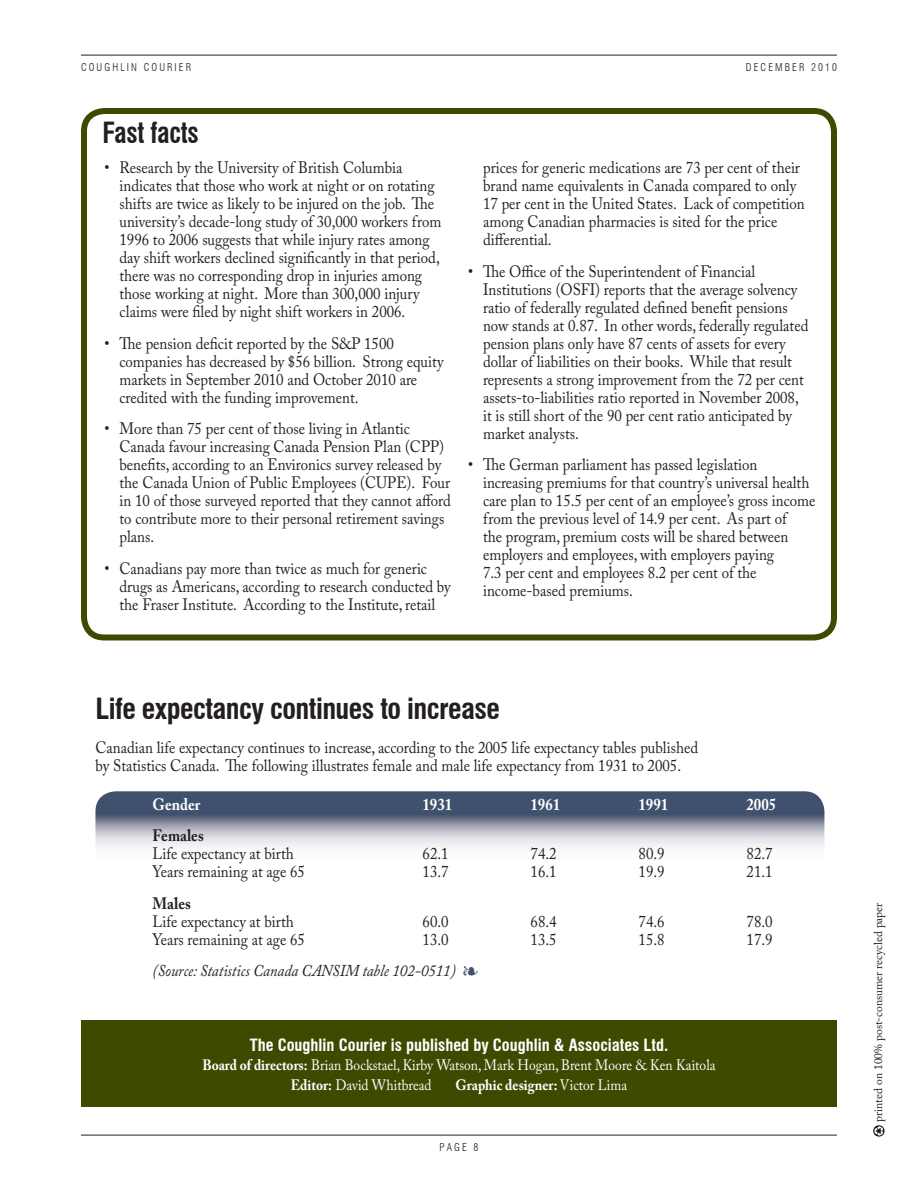
<style>
.page{position:relative;width:918px;height:1188px;background:#fff}
.page>*{position:absolute;margin:0;border:0;box-sizing:border-box;transform-origin:0 0}
.t1{font:700 condensed 28.5px "Swiss 721 BT";letter-spacing:-.02em;color:#231f20}
.t2{font:700 condensed 28.5px "Swiss 721 BT";letter-spacing:-.02em;color:#231f20;scale:.9 1}
.t3{font:16.5px/18px "Adobe Caslon Pro";color:#231f20;scale:.9 1}
.t4{font:700 condensed 16.5px "Swiss 721 BT";color:#fff}
.t5{font:italic 16.5px "Adobe Caslon Pro";color:#231f20;scale:.9 1}
.t6{font:700 16.5px "Adobe Caslon Pro";color:#fff;scale:.9 1}
.t7{font:700 16.5px "Adobe Caslon Pro";color:#231f20;scale:.9 1}
.t8{font:15px/19.5px "Adobe Caslon Pro";color:#fff;scale:.9 1}
.t9{font:700 15px "Adobe Caslon Pro";color:#fff;scale:.9 1}
.t10{font:11.55px "Adobe Caslon Pro";color:#231f20}
.t11{font:300 condensed 10.5px "Swiss 721 BT";letter-spacing:.2em;color:#231f20}
.s1{color:#40516d}
.s2{font-weight:700}
.s3{font-weight:400}
</style>
<div class="page">
<hr style="left:81px;top:1135px;width:756px;height:1px;background:#231f20">
<hr style="left:81px;top:55px;width:756px;height:1px;background:#231f20">
<svg style="left:95px;top:791px;width:729px;height:56px;background:#848c9f"></svg>
<div style="left:81px;top:1021px;width:756px;height:86px;background:#3e4a00"></div>
<svg style="left:873px;top:1125px;width:12px;height:12px"></svg>
<svg style="left:875px;top:1126px;width:8px;height:10px"></svg>
<div style="left:81px;top:108px;width:756px;height:532px;border:6px solid #3e4a00;border-radius:20px"></div>
<p class="t11" style="left:81px;top:61px;width:112px">COUGHLIN COURIER</p>
<p class="t11" style="left:746px;top:61px;width:93px">DECEMBER 2010</p>
<h1 class="t2" style="left:103px;top:116px;width:108px">Fast facts</h1>
<p class="t3" style="left:120px;top:158px;width:359px;text-indent:-15px">• Research by the University of British Columbia indicates that those who work at night or on rotating shifts are twice as likely to be injured on the job. The university’s decade-long study of 30,000 workers from 1996 to 2006 suggests that while injury rates among day shift workers declined significantly in that period, there was no corresponding drop in injuries among those working at night. More than 300,000 injury claims were filed by night shift workers in 2006.</p>
<p class="t3" style="left:120px;top:334px;width:362px;text-indent:-15px">• The pension deficit reported by the S&amp;P 1500 companies has decreased by $56 billion. Strong equity markets in September 2010 and October 2010 are credited with the funding improvement.</p>
<p class="t3" style="left:120px;top:419px;width:370px;text-indent:-15px">• More than 75 per cent of those living in Atlantic Canada favour increasing Canada Pension Plan (CPP) benefits, according to an Environics survey released by the Canada Union of Public Employees (CUPE). Four in 10 of those surveyed reported that they cannot afford to contribute more to their personal retirement savings plans.</p>
<p class="t3" style="left:120px;top:559px;width:370px;text-indent:-15px">• C anadians pay more than twice as much for generic drugs as Americans, according to research conducted by the Fraser Institute. According to the Institute, retail</p>
<p class="t3" style="left:483px;top:158px;width:359px">prices for generic medications are 73 per cent of their brand name equivalents in Canada compared to only 17 per cent in the United States. Lack of competition among Canadian pharmacies is sited for the price differential.</p>
<p class="t3" style="left:483px;top:262px;width:363px;text-indent:-15px">• The Office of the Superintendent of Financial Institutions (OSFI) reports that the average solvency ratio of federally regulated defined benefit pensions now stands at 0.87. In other words, federally regulated pension plans only have 87 cents of assets for every dollar of liabilities on their books. While that result represents a strong improvement from the 72 per cent assets-to-liabilities ratio reported in November 2008, it is still short of the 90 per cent ratio anticipated by market analysts.</p>
<p class="t3" style="left:483px;top:456px;width:371px;text-indent:-15px">• The German parliament has passed legislation increasing premiums for that country’s universal health care plan to 15.5 per cent of an employee’s gross income from the previous level of 14.9 per cent. As part of<br>the program, premium costs will be shared between employers and employees, with employers paying<br>7.3 per cent and employees 8.2 per cent of the income-based premiums.</p>
<h1 class="t1" style="left:95px;top:691px;width:406px">Life expectancy continues to increase</h1>
<p class="t3" style="left:95px;top:738px;width:671px">Canadian life expectancy continues to increase, according to the 2005 life expectancy tables published by Statistics Canada. The following illustrates female and male life expectancy from 1931 to 2005.</p>
<p class="t6" style="left:153px;top:794px;width:54px">Gender</p>
<p class="t6" style="left:423px;top:794px;width:35px">1931</p>
<p class="t6" style="left:531px;top:794px;width:35px">1961</p>
<p class="t6" style="left:639px;top:794px;width:34px">1991</p>
<p class="t6" style="left:747px;top:794px;width:34px">2005</p>
<p class="t7" style="left:153px;top:826px;width:58px">Females</p>
<p class="t3" style="left:153px;top:845px;width:159px">Life expectancy at birth</p>
<p class="t3" style="left:423px;top:845px;width:30px">62.1</p>
<p class="t3" style="left:531px;top:845px;width:30px">74.2</p>
<p class="t3" style="left:639px;top:845px;width:30px">80.9</p>
<p class="t3" style="left:747px;top:845px;width:30px">82.7</p>
<p class="t3" style="left:153px;top:863px;width:171px">Years remaining at age 65</p>
<p class="t3" style="left:423px;top:863px;width:30px">13.7</p>
<p class="t3" style="left:531px;top:863px;width:30px">16.1</p>
<p class="t3" style="left:639px;top:863px;width:30px">19.9</p>
<p class="t3" style="left:747px;top:863px;width:30px">21.1</p>
<p class="t7" style="left:153px;top:893px;width:44px">Males</p>
<p class="t3" style="left:153px;top:912px;width:159px">Life expectancy at birth</p>
<p class="t3" style="left:423px;top:912px;width:30px">60.0</p>
<p class="t3" style="left:531px;top:912px;width:30px">68.4</p>
<p class="t3" style="left:639px;top:912px;width:30px">74.6</p>
<p class="t3" style="left:747px;top:912px;width:30px">78.0</p>
<p class="t3" style="left:153px;top:930px;width:171px">Years remaining at age 65</p>
<p class="t3" style="left:423px;top:930px;width:30px">13.0</p>
<p class="t3" style="left:531px;top:930px;width:30px">13.5</p>
<p class="t3" style="left:639px;top:930px;width:30px">15.8</p>
<p class="t3" style="left:747px;top:930px;width:30px">17.9</p>
<p class="t5" style="left:153px;top:961px;width:363px">(Source: Statistics Canada CANSIM table 102-0511) <span class="s1">▪</span></p>
<p class="t4" style="left:250px;top:1035px;width:420px">The Coughlin Courier is published by Coughlin &amp; Associates Ltd.</p>
<p class="t8" style="left:291px;top:1055px;width:473px;text-indent:-88px"><span class="s2">Board of directors:</span> Brian Bockstael, Kirby Watson, Mark Hogan, Brent Moore &amp; Ken Kaitola<br><span class="s2">Editor:</span> David Whitbread</p>
<p class="t9" style="left:456px;top:1076px;width:192px">Graphic designer: <span class="s3">Victor Lima</span></p>
<p class="t11" style="left:440px;top:1141px;width:40px">PAGE 8</p>
<p class="t10" style="left:871px;top:1122px;width:221px;rotate:-90deg">printed on 100% post-consumer recycled paper</p>
</div>
